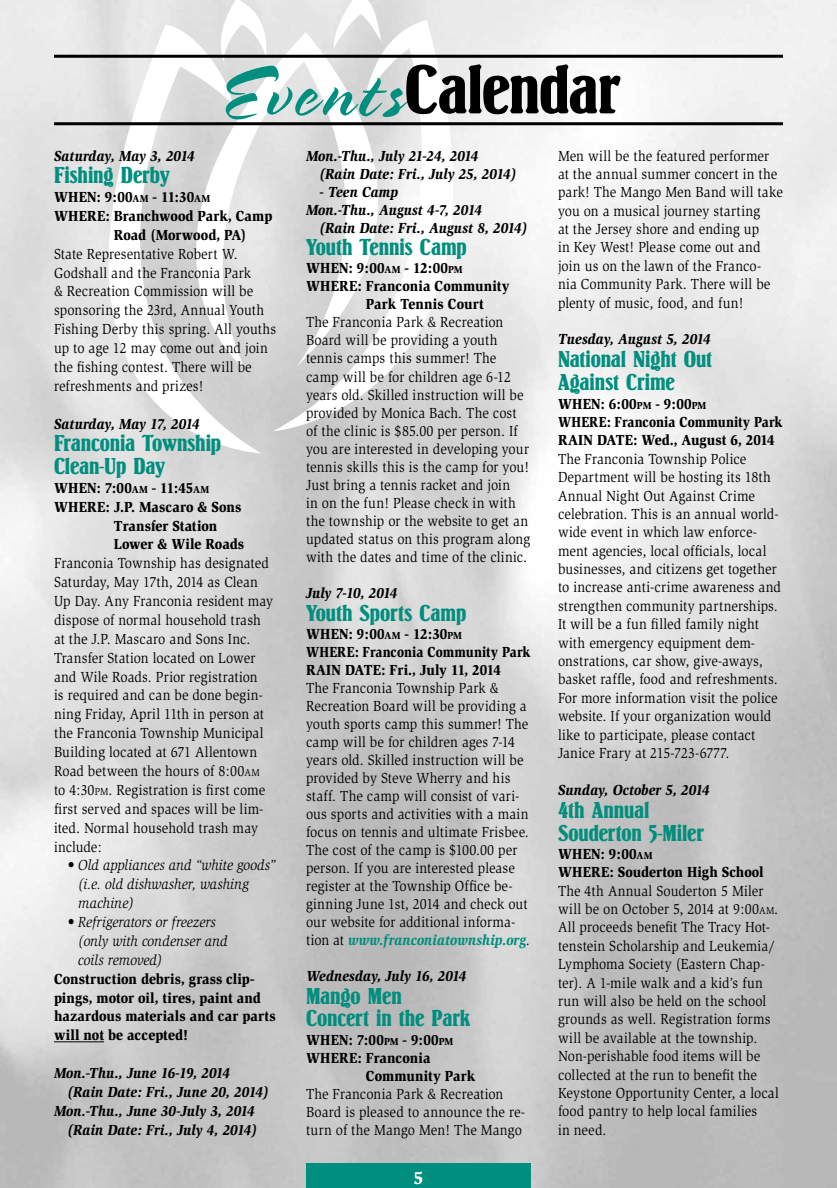
<style>
.page{position:relative;width:837px;height:1188px;background:#fff}
.page>*{position:absolute;margin:0;border:0;box-sizing:border-box;transform-origin:0 0}
.t1{font:72px "Springfield D";letter-spacing:-.01em;color:#000}
.t2{font:24px/23px "Springfield D";color:#008e7f}
.t3{font:900 18px "Slimbach";color:#fff}
.t4{font:15px/18.5px "Slimbach";letter-spacing:.01em;color:#000;scale:.9 1}
.t5{font:900 15px/18.9px "Slimbach";letter-spacing:.01em;color:#000;scale:.9 1}
.t6{font:italic 900 15px/18px "Slimbach";color:#000;scale:.9 1}
.t7{font:italic 15px/18.9px "Slimbach";color:#000;scale:.9 1}
.t8{font:900 15px "Slimbach";letter-spacing:-.01em;color:#000;scale:.9 1}
.t9{font:italic 900 15px "Slimbach";letter-spacing:-.02em;color:#000;scale:.9 1}
.s1{font-family:"Spring";color:#008e7f}
.s2{font-size:10.5px}
.s3{font-weight:900;font-style:italic;color:#008e7f}
</style>
<div class="page">
<svg style="left:261px;top:32px;width:12px;height:337px;background:#e2e2e2"></svg>
<svg style="left:273px;top:20px;width:198px;height:411px"></svg>
<svg style="left:89px;top:25px;width:172px;height:428px"></svg>
<svg style="left:333px;top:0;width:48px;height:50px"></svg>
<svg style="left:215px;top:0;width:53px;height:62px"></svg>
<hr style="left:54px;top:55px;width:729px;height:3px;background:#000">
<hr style="left:54px;top:122px;width:729px;height:3px;background:#000">
<hr style="left:54px;top:1041px;width:50px;height:1px;background:#000">
<div style="left:306px;top:1163px;width:225px;height:25px;background:#008e7f"></div>
<h1 class="t1" style="left:217px;top:52px;width:405px"><span class="s1">Events</span>Calendar</h1>
<p class="t6" style="left:54px;top:146px;width:158px">Saturday, May 3, 2014</p>
<h2 class="t2" style="left:54px;top:164px;width:117px">Fishing Derby</h2>
<p class="t5" style="left:54px;top:187px;width:175px">WHEN: 9:00<span class="s2">AM</span> - 11:30<span class="s2">AM</span></p>
<p class="t5" style="left:54px;top:206px;width:244px">WHERE: Branchwood Park, Camp</p>
<p class="t8" style="left:114px;top:225px;width:149px">Road (Morwood, PA)</p>
<p class="t4" style="left:54px;top:244px;width:248px;line-height:18.9px">State Representative Robert W.<br>Godshall and the Franconia Park<br>&amp; Recreation Commission will be sponsoring the 23rd, Annual Youth<br>Fishing Derby this spring. All youths up to age 12 may come out and join the fishing contest. There will be refreshments and prizes!</p>
<p class="t6" style="left:54px;top:415px;width:163px">Saturday, May 17, 2014</p>
<h2 class="t2" style="left:54px;top:432px;width:169px">Franconia Township<br>Clean-Up Day</h2>
<p class="t5" style="left:54px;top:478px;width:174px">WHEN: 7:00<span class="s2">AM</span> - 11:45<span class="s2">AM</span></p>
<p class="t5" style="left:54px;top:497px;width:210px">WHERE: J.P. Mascaro &amp; Sons</p>
<p class="t5" style="left:114px;top:516px;width:116px">Transfer Station</p>
<p class="t5" style="left:114px;top:535px;width:146px">Lower &amp; Wile Roads</p>
<p class="t4" style="left:54px;top:554px;width:245px;line-height:18.9px">Franconia Township has designated<br>Saturday, May 17th, 2014 as Clean<br>Up Day. Any Franconia resident may dispose of normal household trash at the J.P. Mascaro and Sons Inc.<br>Transfer Station located on Lower and Wile Roads. Prior registration<br>is required and can be done begin&shy;ning Friday, April 11th in person at the Franconia Township Municipal<br>Building located at 671 Allentown<br>Road between the hours of 8:00<span class="s2">AM </span>to 4:30<span class="s2">PM</span>. Registration is first come first served and spaces will be lim&shy;ited. Normal household trash may include:</p>
<p class="t7" style="left:78px;top:856px;width:221px;text-indent:-11px">• Old appliances and “white goods” (i.e. old dishwasher, washing machine)</p>
<p class="t7" style="left:78px;top:913px;width:168px;text-indent:-11px">• Refrigerators or freezers (only with condenser and coils removed)</p>
<p class="t5" style="left:54px;top:969px;width:248px">Construction debris, grass clip&shy;pings, motor oil, tires, paint and hazardous materials and car parts will not be accepted!</p>
<p class="t6" style="left:54px;top:1064px;width:197px">Mon.-Thu., June 16-19, 2014</p>
<p class="t6" style="left:68px;top:1083px;width:225px">(Rain Date: Fri., June 20, 2014)</p>
<p class="t6" style="left:54px;top:1102px;width:225px">Mon.-Thu., June 30-July 3, 2014</p>
<p class="t6" style="left:68px;top:1121px;width:212px">(Rain Date: Fri., July 4, 2014)</p>
<p class="t6" style="left:320px;top:146px;width:220px;text-indent:-14px">Mon.-Thu., July 21-24, 2014 (Rain Date: Fri., July 25, 2014)</p>
<p class="t6" style="left:320px;top:183px;width:89px">- Teen Camp</p>
<p class="t6" style="left:306px;top:201px;width:197px">Mon.-Thu., August 4-7, 2014</p>
<p class="t6" style="left:320px;top:219px;width:233px">(Rain Date: Fri., August 8, 2014)</p>
<h2 class="t2" style="left:306px;top:236px;width:162px">Youth Tennis Camp</h2>
<p class="t5" style="left:306px;top:258px;width:176px">WHEN: 9:00<span class="s2">AM</span> - 12:00<span class="s2">PM</span></p>
<p class="t5" style="left:306px;top:277px;width:228px">WHERE: Franconia Community</p>
<p class="t5" style="left:366px;top:295px;width:133px">Park Tennis Court</p>
<p class="t4" style="left:306px;top:313px;width:251px;line-height:18px">The Franconia Park &amp; Recreation Board will be providing a youth tennis camps this summer! The camp will be for children age 6-12 years old. Skilled instruction will be provided by Monica Bach. The cost of the clinic is $85.00 per person. If you are interested in developing your tennis skills this is the camp for you!<br>Just bring a tennis racket and join<br>in on the fun! Please check in with the township or the website to get an updated status on this program along with the dates and time of the clinic.</p>
<p class="t9" style="left:306px;top:584px;width:103px">July 7-10, 2014</p>
<h2 class="t2" style="left:306px;top:601px;width:162px">Youth Sports Camp</h2>
<p class="t5" style="left:306px;top:624px;width:251px;line-height:18px">WHEN: 9:00<span class="s2">AM</span> - 12:30<span class="s2">PM<br></span>WHERE: Franconia Community Park<br>RAIN DATE: Fri., July 11, 2014</p>
<p class="t4" style="left:306px;top:679px;width:250px;line-height:18px">The Franconia Township Park &amp; Recreation Board will be providing a youth sports camp this summer! The camp will be for children ages 7-14 years old. Skilled instruction will be provided by Steve Wherry and his staff. The camp will consist of vari&shy;ous sports and activities with a main focus on tennis and ultimate Frisbee.<br>The cost of the camp is $100.00 per person. If you are interested please register at the Township Office be&shy;ginning June 1st, 2014 and check out our website for additional informa&shy;tion at <span class="s3">www.franconiatownship.org</span>.</p>
<p class="t6" style="left:306px;top:967px;width:180px">Wednesday, July 16, 2014</p>
<h2 class="t2" style="left:306px;top:985px;width:166px;line-height:22.5px">Mango Men<br>Concert in the Park</h2>
<p class="t5" style="left:306px;top:1030px;width:165px;line-height:18px">WHEN: 7:00<span class="s2">PM</span> - 9:00<span class="s2">PM<br></span>WHERE: Franconia</p>
<p class="t5" style="left:366px;top:1066px;width:123px">Community Park</p>
<p class="t4" style="left:306px;top:1085px;width:245px;line-height:18px">The Franconia Park &amp; Recreation<br>Board is pleased to announce the re&shy;turn of the Mango Men! The Mango</p>
<p class="t3" style="left:413px;top:1166px;width:11px">5</p>
<p class="t4" style="left:558px;top:146px;width:251px">Men will be the featured performer at the annual summer concert in the park! The Mango Men Band will take you on a musical journey starting<br>at the Jersey shore and ending up<br>in Key West! Please come out and join us on the lawn of the Franco&shy;nia Community Park. There will be plenty of music, food, and fun!</p>
<p class="t6" style="left:558px;top:330px;width:171px">Tuesday, August 5, 2014</p>
<h2 class="t2" style="left:558px;top:348px;width:156px">National Night Out<br>Against Crime</h2>
<p class="t5" style="left:558px;top:394px;width:251px;line-height:18.5px">WHEN: 6:00<span class="s2">PM</span> - 9:00<span class="s2">PM<br></span>WHERE: Franconia Community Park<br>RAIN DATE: Wed., August 6, 2014</p>
<p class="t4" style="left:558px;top:450px;width:249px">The Franconia Township Police Department will be hosting its 18th Annual Night Out Against Crime celebration. This is an annual world&shy;wide event in which law enforce&shy;ment agencies, local officials, local businesses, and citizens get together to increase anti-crime awareness and strengthen community partnerships.<br>It will be a fun filled family night with emergency equipment dem&shy;onstrations, car show, give-aways, basket raffle, food and refreshments.<br>For more information visit the police website. If your organization would like to participate, please contact Janice Frary at 215-723-6777.</p>
<p class="t6" style="left:558px;top:781px;width:170px">Sunday, October 5, 2014</p>
<h2 class="t2" style="left:558px;top:798px;width:147px">4th Annual<br>Souderton 5-Miler</h2>
<p class="t5" style="left:558px;top:844px;width:230px;line-height:18.5px">WHEN: 9:00<span class="s2">AM<br></span>WHERE: Souderton High School</p>
<p class="t4" style="left:558px;top:882px;width:247px">The 4th Annual Souderton 5 Miler will be on October 5, 2014 at 9:00<span class="s2">AM</span>.<br>All proceeds benefit The Tracy Hot&shy;tenstein Scholarship and Leukemia/<br>Lymphoma Society (Eastern Chap&shy;ter). A 1-mile walk and a kid’s fun run will also be held on the school grounds as well. Registration forms will be available at the township.<br>Non-perishable food items will be collected at the run to benefit the<br>Keystone Opportunity Center, a local food pantry to help local families<br>in need.</p>
</div>
